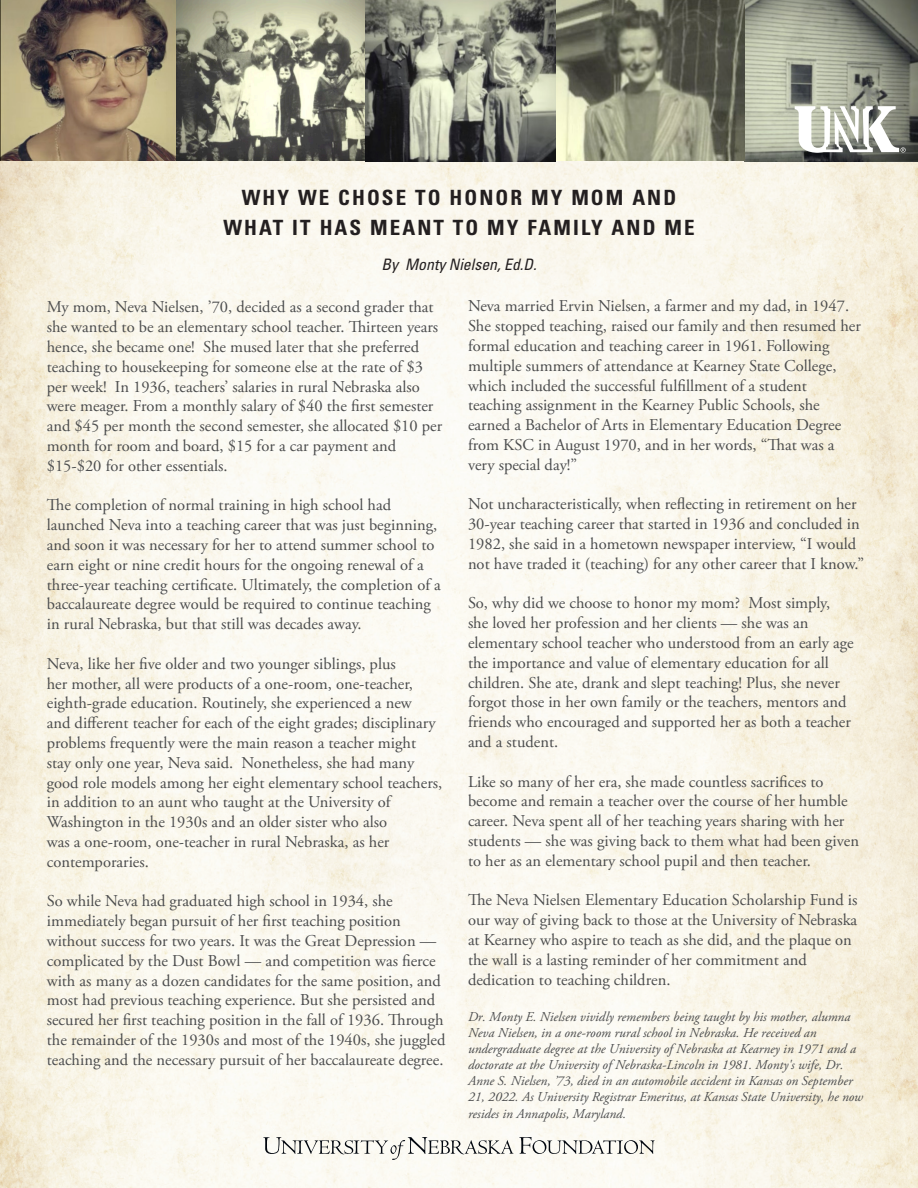
<style>
.page{position:relative;width:918px;height:1188px;background:#fff}
.page>*{position:absolute;margin:0;border:0;box-sizing:border-box;transform-origin:0 0}
.t1{font:700 condensed 21px/30.3px "Univers LT Std";letter-spacing:.1em;color:#231f20;text-align:center}
.t2{font:16.5px/19.8px "Adobe Garamond Pro";color:#4b4c4d}
.t3{font:italic condensed 15.75px "Univers LT Std";color:#231f20}
.t4{font:italic 13.5px/16.2px "Adobe Garamond Pro";color:#4b4c4d}
</style>
<div class="page">
<img style="left:0;top:162px;width:918px;height:1026px">
<img style="left:0;top:0;width:176px;height:160px">
<svg style="left:176px;top:0;width:190px;height:160px;background:#929281"></svg>
<img style="left:745px;top:0;width:173px;height:162px">
<img style="left:555px;top:0;width:190px;height:160px">
<img style="left:366px;top:0;width:189px;height:162px">
<svg style="left:795px;top:106px;width:111px;height:47px"></svg>
<svg style="left:263px;top:1137px;width:392px;height:23px"></svg>
<p class="t1" style="left:223px;top:182px;width:473px">WHY WE CHOSE TO HONOR MY MOM AND<br>WHAT IT HAS MEANT TO MY FAMILY AND ME</p>
<p class="t3" style="left:381px;top:254px;width:157px">By Monty Nielsen, Ed.D.</p>
<p class="t2" style="left:47px;top:298px;width:397px">My mom, Neva Nielsen, ’70, decided as a second grader that she wanted to be an elementary school teacher. Thirteen years hence, she became one! She mused later that she preferred teaching to housekeeping for someone else at the rate of $3 per week! In 1936, teachers’ salaries in rural Nebraska also were meager. From a monthly salary of $40 the first semester and $45 per month the second semester, she allocated $10 per month for room and board, $15 for a car payment and $15-$20 for other essentials.</p>
<p class="t2" style="left:47px;top:496px;width:396px">The completion of normal training in high school had launched Neva into a teaching career that was just beginning, and soon it was necessary for her to attend summer school to earn eight or nine credit hours for the ongoing renewal of a three-year teaching certificate. Ultimately, the completion of a baccalaureate degree would be required to continue teaching in rural Nebraska, but that still was decades away.</p>
<p class="t2" style="left:47px;top:654px;width:397px">Neva, like her five older and two younger siblings, plus<br>her mother, all were products of a one-room, one-teacher, eighth-grade education. Routinely, she experienced a new<br>and different teacher for each of the eight grades; disciplinary problems frequently were the main reason a teacher might stay only one year, Neva said. Nonetheless, she had many good role models among her eight elementary school teachers, in addition to an aunt who taught at the University of Washington in the 1930s and an older sister who also<br>was a one-room, one-teacher in rural Nebraska, as her contemporaries.</p>
<p class="t2" style="left:47px;top:892px;width:400px">So while Neva had graduated high school in 1934, she immediately began pursuit of her first teaching position without success for two years. It was the Great Depression — complicated by the Dust Bowl — and competition was fierce with as many as a dozen candidates for the same position, and most had previous teaching experience. But she persisted and secured her first teaching position in the fall of 1936. Through the remainder of the 1930s and most of the 1940s, she juggled teaching and the necessary pursuit of her baccalaureate degree.</p>
<p class="t2" style="left:468px;top:297px;width:394px">Neva married Ervin Nielsen, a farmer and my dad, in 1947.<br>She stopped teaching, raised our family and then resumed her formal education and teaching career in 1961. Following multiple summers of attendance at Kearney State College, which included the successful fulfillment of a student teaching assignment in the Kearney Public Schools, she earned a Bachelor of Arts in Elementary Education Degree from KSC in August 1970, and in her words, “That was a very special day!”</p>
<p class="t2" style="left:468px;top:495px;width:398px">Not uncharacteristically, when reflecting in retirement on her 30-year teaching career that started in 1936 and concluded in 1982, she said in a hometown newspaper interview, “I would not have traded it (teaching) for any other career that I know.”</p>
<p class="t2" style="left:468px;top:594px;width:387px">So, why did we choose to honor my mom? Most simply, she loved her profession and her clients — she was an elementary school teacher who understood from an early age the importance and value of elementary education for all children. She ate, drank and slept teaching! Plus, she never forgot those in her own family or the teachers, mentors and friends who encouraged and supported her as both a teacher and a student.</p>
<p class="t2" style="left:468px;top:772px;width:393px">Like so many of her era, she made countless sacrifices to become and remain a teacher over the course of her humble career. Neva spent all of her teaching years sharing with her students — she was giving back to them what had been given to her as an elementary school pupil and then teacher.</p>
<p class="t2" style="left:468px;top:891px;width:391px">The Neva Nielsen Elementary Education Scholarship Fund is our way of giving back to those at the University of Nebraska at Kearney who aspire to teach as she did, and the plaque on the wall is a lasting reminder of her commitment and dedication to teaching children.</p>
<p class="t4" style="left:468px;top:1009px;width:397px">Dr. Monty E. Nielsen vividly remembers being taught by his mother, alumna Neva Nielsen, in a one-room rural school in Nebraska. He received an undergraduate degree at the University of Nebraska at Kearney in 1971 and a doctorate at the University of Nebraska-Lincoln in 1981. Monty's wife, Dr.<br>Anne S. Nielsen, ’73, died in an automobile accident in Kansas on September 21, 2022. As University Registrar Emeritus, at Kansas State University, he now resides in Annapolis, Maryland.</p>
</div>
